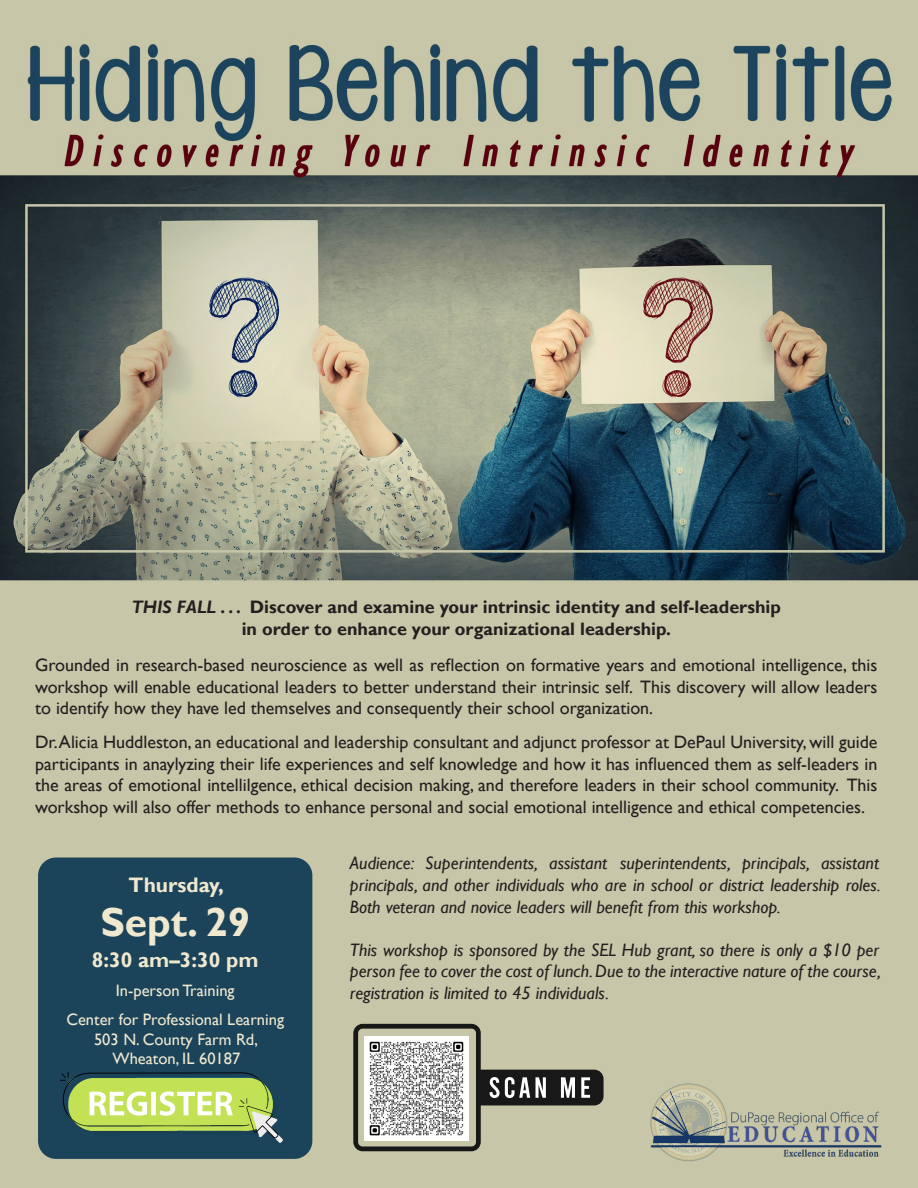
<style>
.page{position:relative;width:918px;height:1188px;background:#fff}
.page>*{position:absolute;margin:0;border:0;box-sizing:border-box;transform-origin:0 0}
.t1{font:700 40.5px "Gill Sans";color:#efe8cf}
.t2{font:700 21px "Gill Sans";color:#efe8cf}
.t3{font:18px/21.6px "Gill Sans";color:#231f20;text-align:justify}
.t4{font:italic 18px/21.6px "Gill Sans";color:#231f20;text-align:justify}
.t5{font:700 18px "Gill Sans";color:#231f20}
.t6{font:16.5px "Gill Sans";color:#efe8cf}
.s1{font-style:italic}
</style>
<div class="page">
<img style="left:0;top:0;width:918px;height:1188px">
<div style="left:38px;top:858px;width:274px;height:301px;background:#1b445a;border-radius:18px"></div>
<img style="left:61px;top:1073px;width:222px;height:70px">
<img style="left:643px;top:1077px;width:243px;height:88px">
<svg style="left:353px;top:1024px;width:251px;height:127px;background:#999884"></svg>
<img style="left:364px;top:1036px;width:105px;height:104px">
<p class="t5" style="left:132px;top:596px;width:651px"><span class="s1">THIS FALL . . .</span> Discover and examine your intrinsic identity and self-leadership</p>
<p class="t5" style="left:242px;top:618px;width:431px">in order to enhance your organizational leadership.</p>
<p class="t3" style="left:35px;top:655px;width:844px">Grounded in research-based neuroscience as well as reflection on formative years and emotional intelligence, this workshop will enable educational leaders to better understand their intrinsic self. This discovery will allow leaders to identify how they have led themselves and consequently their school organization.</p>
<p class="t3" style="left:35px;top:731px;width:844px">Dr. Alicia Huddleston, an educational and leadership consultant and adjunct professor at DePaul University, will guide participants in anaylyzing their life experiences and self knowledge and how it has influenced them as self-leaders in the areas of emotional intellilgence, ethical decision making, and therefore leaders in their school community. This workshop will also offer methods to enhance personal and social emotional intelligence and ethical competencies.</p>
<p class="t2" style="left:129px;top:873px;width:97px">Thursday,</p>
<p class="t1" style="left:100px;top:898px;width:151px">Sept. 29</p>
<p class="t2" style="left:92px;top:948px;width:168px">8:30 am–3:30 pm</p>
<p class="t6" style="left:116px;top:981px;width:120px">In-person Training</p>
<p class="t6" style="left:66px;top:1010px;width:219px">Center for Professional Learning</p>
<p class="t6" style="left:94px;top:1030px;width:165px">503 N. County Farm Rd,</p>
<p class="t6" style="left:113px;top:1049px;width:129px">Wheaton, IL 60187</p>
<p class="t4" style="left:350px;top:853px;width:532px">Audience: Superintendents, assistant superintendents, principals, assistant principals, and other individuals who are in school or district leadership roles.<br>Both veteran and novice leaders will benefit from this workshop.</p>
<p class="t4" style="left:350px;top:939px;width:533px">This workshop is sponsored by the SEL Hub grant, so there is only a $10 per person fee to cover the cost of lunch. Due to the interactive nature of the course, registration is limited to 45 individuals.</p>
</div>
